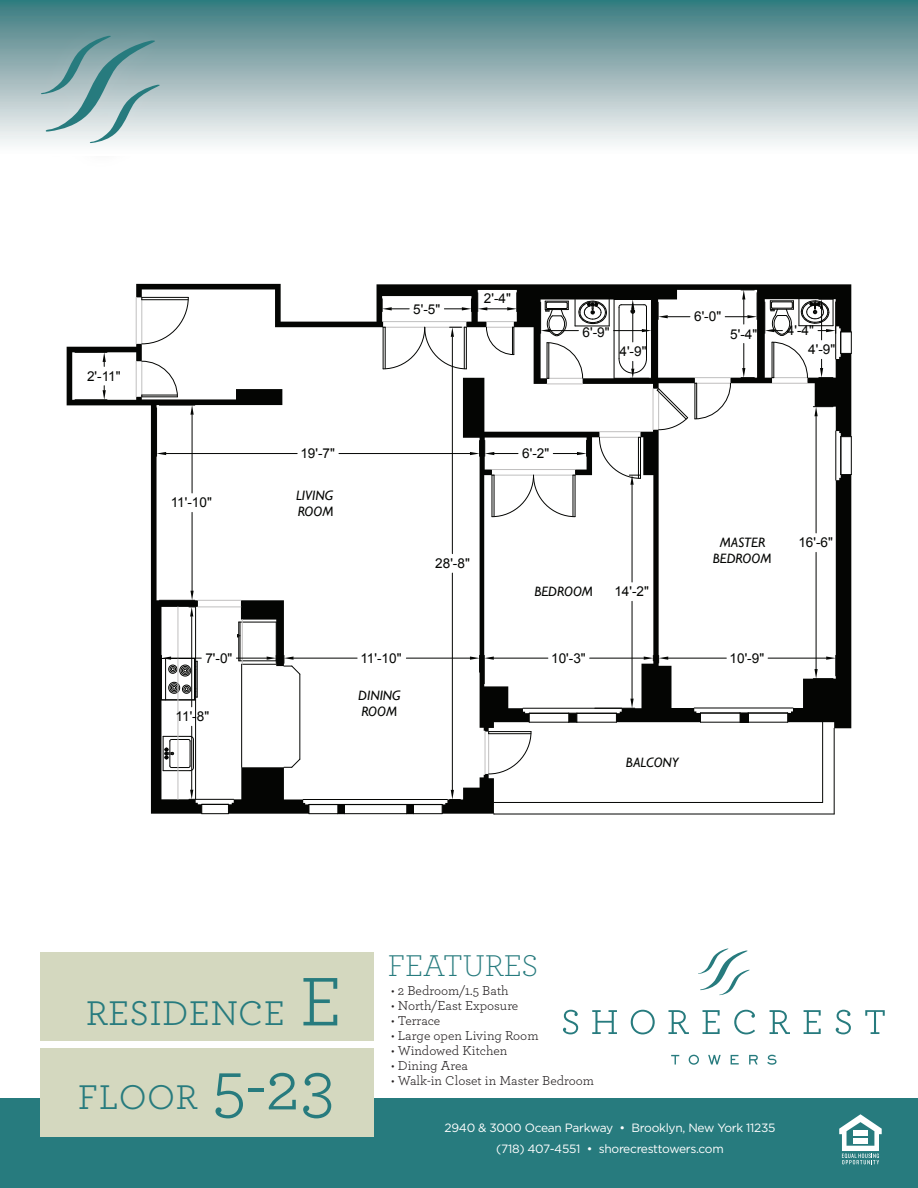
<style>
.page{position:relative;width:918px;height:1188px;background:#fff}
.page>*{position:absolute;margin:0;border:0;box-sizing:border-box;transform-origin:0 0}
.t1{font:36px "Archer";letter-spacing:.005em;color:#277b7e}
.t2{font:300 31.5px "Archer";letter-spacing:-.005em;color:#277b7e}
.t3{font:13.65px "Arial";color:#040503}
.t4{font:italic 13.65px/16px "Gill Sans";color:#040503}
.t5{font:13.5px "Archer";color:#231f20}
.t6{font:12px/20.4px "Gotham";letter-spacing:-.025em;color:#fff;text-align:center}
.s1{font-size:72px}
</style>
<div class="page">
<div style="left:0;top:0;width:918px;height:156px;background:linear-gradient(to bottom,#3b787d,#fffeff)"></div>
<div style="left:0;top:1098px;width:918px;height:90px;background:#277b7e"></div>
<svg style="left:839px;top:1114px;width:43px;height:50px"></svg>
<svg style="left:563px;top:1010px;width:15px;height:24px"></svg>
<svg style="left:592px;top:1010px;width:25px;height:24px"></svg>
<svg style="left:631px;top:1010px;width:24px;height:24px"></svg>
<svg style="left:668px;top:1010px;width:21px;height:24px"></svg>
<svg style="left:703px;top:1010px;width:17px;height:24px"></svg>
<svg style="left:734px;top:1010px;width:21px;height:24px"></svg>
<svg style="left:770px;top:1010px;width:20px;height:24px"></svg>
<svg style="left:804px;top:1010px;width:17px;height:24px"></svg>
<svg style="left:836px;top:1010px;width:15px;height:24px"></svg>
<svg style="left:865px;top:1010px;width:20px;height:24px"></svg>
<svg style="left:671px;top:1055px;width:8px;height:10px"></svg>
<svg style="left:689px;top:1055px;width:10px;height:10px"></svg>
<svg style="left:708px;top:1055px;width:13px;height:10px"></svg>
<svg style="left:731px;top:1055px;width:8px;height:10px"></svg>
<svg style="left:749px;top:1055px;width:9px;height:10px"></svg>
<svg style="left:767px;top:1055px;width:10px;height:10px"></svg>
<svg style="left:698px;top:948px;width:52px;height:47px"></svg>
<div style="left:40px;top:1048px;width:334px;height:88px;background:#d4d8bf"></div>
<div style="left:40px;top:952px;width:334px;height:88px;background:#d4d8bf"></div>
<img style="left:9px;top:3px;width:183px;height:153px">
<svg style="left:41px;top:36px;width:119px;height:107px;background:#9bb9bc"></svg>
<svg style="left:67px;top:346px;width:215px;height:468px"></svg>
<svg style="left:136px;top:284px;width:715px;height:105px"></svg>
<hr style="left:344px;top:813px;width:63px;height:1px;background:#040503">
<hr style="left:344px;top:804px;width:63px;height:1px;background:#040503">
<hr style="left:851px;top:437px;width:1px;height:38px;background:#040503">
<hr style="left:840px;top:437px;width:1px;height:38px;background:#040503">
<hr style="left:748px;top:712px;width:40px;height:1px;background:#040503">
<hr style="left:748px;top:722px;width:40px;height:1px;background:#040503">
<hr style="left:748px;top:713px;width:40px;height:1px;background:#040503">
<svg style="left:136px;top:296px;width:53px;height:49px"></svg>
<hr style="left:142px;top:299px;width:46px;height:1px;background:#040503">
<svg style="left:136px;top:360px;width:42px;height:38px"></svg>
<hr style="left:142px;top:395px;width:35px;height:1px;background:#040503">
<hr style="left:494px;top:814px;width:340px;height:1px;background:#040503">
<hr style="left:834px;top:728px;width:1px;height:86px;background:#040503">
<hr style="left:494px;top:802px;width:329px;height:1px;background:#040503">
<hr style="left:822px;top:722px;width:1px;height:80px;background:#040503">
<hr style="left:303px;top:799px;width:144px;height:1px;background:#040503">
<hr style="left:694px;top:708px;width:99px;height:1px;background:#040503">
<hr style="left:835px;top:431px;width:1px;height:49px;background:#040503">
<hr style="left:764px;top:302px;width:1px;height:31px;background:#040503">
<hr style="left:768px;top:658px;width:58px;height:1px;background:#040503">
<hr style="left:294px;top:658px;width:63px;height:1px;background:#040503">
<hr style="left:816px;top:416px;width:1px;height:117px;background:#040503">
<svg style="left:765px;top:299px;width:87px;height:138px"></svg>
<svg style="left:787px;top:474px;width:64px;height:254px"></svg>
<hr style="left:159px;top:405px;width:36px;height:1px;background:#040503">
<hr style="left:159px;top:600px;width:36px;height:1px;background:#040503">
<hr style="left:192px;top:415px;width:1px;height:78px;background:#040503">
<hr style="left:192px;top:512px;width:1px;height:79px;background:#040503">
<svg style="left:190px;top:405px;width:4px;height:10px"></svg>
<svg style="left:161px;top:591px;width:184px;height:223px"></svg>
<hr style="left:452px;top:573px;width:1px;height:217px;background:#040503">
<svg style="left:406px;top:731px;width:126px;height:84px"></svg>
<hr style="left:156px;top:408px;width:1px;height:48px;background:#040503">
<hr style="left:166px;top:453px;width:131px;height:1px;background:#040503">
<hr style="left:339px;top:453px;width:131px;height:1px;background:#040503">
<svg style="left:157px;top:452px;width:9px;height:3px"></svg>
<hr style="left:75px;top:352px;width:32px;height:1px;background:#040503">
<hr style="left:75px;top:399px;width:32px;height:1px;background:#040503">
<svg style="left:103px;top:352px;width:3px;height:14px"></svg>
<svg style="left:103px;top:386px;width:3px;height:14px"></svg>
<svg style="left:382px;top:289px;width:376px;height:434px"></svg>
<p class="t3" style="left:87px;top:367px;width:35px">2'-11"</p>
<p class="t3" style="left:413px;top:300px;width:29px">5'-5"</p>
<p class="t3" style="left:484px;top:289px;width:29px">2'-4"</p>
<p class="t3" style="left:583px;top:323px;width:29px">6'-9"</p>
<p class="t3" style="left:619px;top:343px;width:29px">4'-9"</p>
<p class="t3" style="left:694px;top:308px;width:29px">6'-0"</p>
<p class="t3" style="left:730px;top:325px;width:29px">5'-4"</p>
<p class="t3" style="left:787px;top:322px;width:29px">4'-4"</p>
<p class="t3" style="left:808px;top:341px;width:29px">4'-9"</p>
<p class="t3" style="left:171px;top:494px;width:43px">11'-10"</p>
<p class="t3" style="left:300px;top:445px;width:36px">19'-7"</p>
<p class="t4" style="left:296px;top:487px;width:39px">LIVING<br>ROOM</p>
<p class="t3" style="left:435px;top:554px;width:36px">28'-8"</p>
<p class="t3" style="left:522px;top:445px;width:29px">6'-2"</p>
<p class="t4" style="left:534px;top:584px;width:60px">BEDROOM</p>
<p class="t3" style="left:614px;top:583px;width:36px">14'-2"</p>
<p class="t4" style="left:713px;top:535px;width:60px;text-align:center">MASTER<br>BEDROOM</p>
<p class="t3" style="left:205px;top:649px;width:29px">7'-0"</p>
<p class="t3" style="left:360px;top:649px;width:43px">11'-10"</p>
<p class="t3" style="left:551px;top:649px;width:36px">10'-3"</p>
<p class="t3" style="left:730px;top:649px;width:36px">10'-9"</p>
<p class="t3" style="left:176px;top:708px;width:35px">11'-8"</p>
<p class="t4" style="left:358px;top:687px;width:44px">DINING<br>ROOM</p>
<p class="t4" style="left:626px;top:755px;width:54px">BALCONY</p>
<p class="t3" style="left:798px;top:534px;width:36px">16'-6"</p>
<h1 class="t1" style="left:86px;top:989px;width:258px">RESIDENCE <span class="s1">E</span></h1>
<h1 class="t1" style="left:78px;top:1073px;width:259px">FLOOR <span class="s1">5-23</span></h1>
<h2 class="t2" style="left:388px;top:945px;width:152px">FEATURES</h2>
<p class="t5" style="left:391px;top:981px;width:119px">• 2 Bedroom/1.5 Bath</p>
<p class="t5" style="left:391px;top:996px;width:129px">• North/East Exposure</p>
<p class="t5" style="left:391px;top:1011px;width:51px">• Terrace</p>
<p class="t5" style="left:391px;top:1026px;width:149px">• Large open Living Room</p>
<p class="t5" style="left:391px;top:1041px;width:118px">• Windowed Kitchen</p>
<p class="t5" style="left:391px;top:1056px;width:78px">• Dining Area</p>
<p class="t5" style="left:391px;top:1071px;width:204px">• Walk-in Closet in Master Bedroom</p>
<p class="t6" style="left:445px;top:1118px;width:332px">2940 &amp; 3000 Ocean Parkway • Brooklyn, New York 11235 (718) 407-4551 • shorecresttowers.com</p>
</div>
